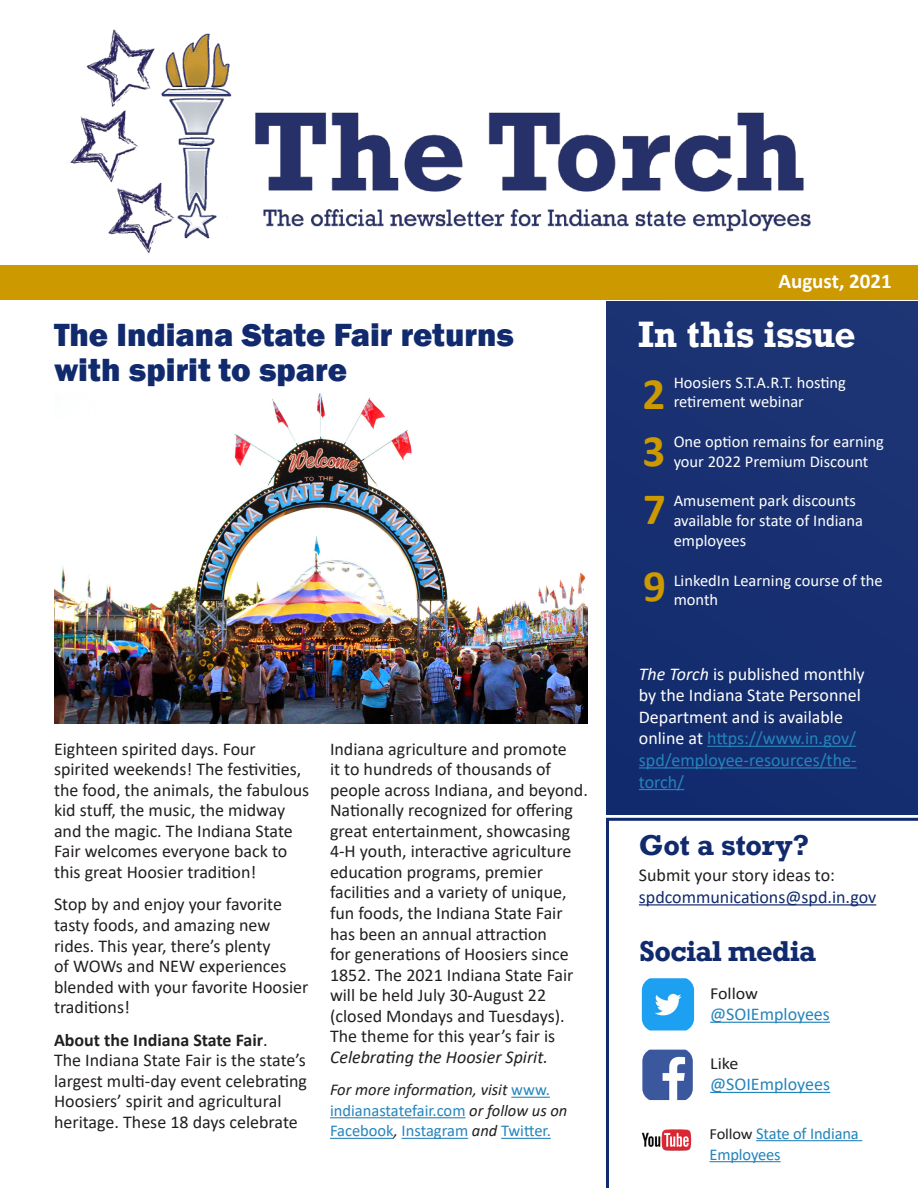
<style>
.page{position:relative;width:918px;height:1188px;background:#fff}
.page>*{position:absolute;margin:0;border:0;box-sizing:border-box;transform-origin:0 0}
.t1{font:700 45px "Calibri";color:#c90}
.Headline_IIYH{font:700 34.5px "Rockwell";color:#fff}
.Headline_Regular{font:800 33px/34.5px "Franklin Gothic";color:#112a6d}
.Headline_IIYH-2{font:700 27px "Rockwell";letter-spacing:-.02em;color:#112a6d}
.t2{font:700 21px "Calibri";color:#fff}
.t3{font:18px/20.5px "Calibri";color:#231f20}
.t4{font:18px/21.6px "Calibri";color:#fff}
.t5{font:18px/21.6px "Calibri";color:#112a6d}
.t6{font:18px "Calibri";color:#2584bb}
.t7{font:16.95px "Calibri";color:#231f20;scale:1.06 1}
.t8{font:16.5px/19.8px "Calibri";color:#fff}
.t9{font:16.5px/20.5px "Calibri";letter-spacing:-.01em;color:#2584bb}
.s1{font-weight:700}
.s2{font-style:italic}
.s3{font-style:italic;color:#231f20}
.s4{color:#2584bb}
.s5{color:#231f20}
.s6{font-size:15.45px;color:#231f20}
</style>
<div class="page">
<div style="left:606px;top:301px;width:312px;height:514px;background:#183071"></div>
<div style="left:0;top:265px;width:918px;height:35px;background:#c90"></div>
<hr style="left:707px;top:746px;width:149px;height:1px;background:#2584bb">
<hr style="left:639px;top:767px;width:218px;height:2px;background:#2584bb">
<hr style="left:639px;top:789px;width:45px;height:1px;background:#2584bb">
<svg style="left:606px;top:818px;width:312px;height:370px"></svg>
<hr style="left:639px;top:904px;width:237px;height:1px;background:#112a6d">
<hr style="left:710px;top:1092px;width:120px;height:1px;background:#2584bb">
<hr style="left:710px;top:1022px;width:120px;height:1px;background:#2584bb">
<hr style="left:756px;top:1140px;width:106px;height:1px;background:#2584bb">
<hr style="left:710px;top:1161px;width:71px;height:1px;background:#2584bb">
<img style="left:642px;top:1050px;width:51px;height:50px">
<img style="left:642px;top:978px;width:52px;height:53px">
<img style="left:641px;top:1128px;width:52px;height:23px">
<img style="left:70px;top:29px;width:741px;height:224px">
<hr style="left:511px;top:1097px;width:39px;height:1px;background:#2584bb">
<hr style="left:330px;top:1117px;width:136px;height:1px;background:#2584bb">
<hr style="left:330px;top:1138px;width:64px;height:1px;background:#2584bb">
<hr style="left:402px;top:1138px;width:66px;height:1px;background:#2584bb">
<hr style="left:501px;top:1138px;width:50px;height:1px;background:#2584bb">
<img style="left:54px;top:394px;width:534px;height:329px">
<p class="Headline_Regular" style="left:54px;top:318px;width:461px">The Indiana State Fair returns with spirit to spare</p>
<p class="t3" style="left:54px;top:738px;width:257px">Eighteen spirited days. Four spirited weekends! The festivities, the food, the animals, the fabulous kid stuff, the music, the midway and the magic. The Indiana State<br>Fair welcomes everyone back to this great Hoosier tradition!</p>
<p class="t3" style="left:54px;top:894px;width:256px">Stop by and enjoy your favorite tasty foods, and amazing new rides. This year, there’s plenty<br>of WOWs and NEW experiences blended with your favorite Hoosier traditions!</p>
<p class="t3" style="left:54px;top:1029px;width:255px"><span class="s1">About the Indiana State Fair</span>.<br>The Indiana State Fair is the state’s largest multi-day event celebrating Hoosiers’ spirit and agricultural heritage. These 18 days celebrate</p>
<p class="t3" style="left:330px;top:738px;width:259px">Indiana agriculture and promote<br>it to hundreds of thousands of people across Indiana, and beyond.<br>Nationally recognized for offering great entertainment, showcasing<br>4-H youth, interactive agriculture education programs, premier facilities and a variety of unique, fun foods, the Indiana State Fair has been an annual attraction<br>for generations of Hoosiers since<br>1852. The 2021 Indiana State Fair will be held July 30-August 22 (closed Mondays and Tuesdays).<br>The theme for this year’s fair is<br><span class="s2">Celebrating the Hoosier Spirit.</span></p>
<p class="t9" style="left:330px;top:1079px;width:239px"><span class="s3">For more information, visit</span> www. indianastatefair.com <span class="s3">or follow us on<br></span>Facebook<span class="s3">,</span> Instagram <span class="s3">and</span> Twitter.</p>
<p class="t2" style="left:778px;top:266px;width:115px">August, 2021</p>
<p class="Headline_IIYH" style="left:638px;top:312px;width:219px">In this issue</p>
<p class="t1" style="left:643px;top:362px;width:24px">2</p>
<p class="t8" style="left:674px;top:372px;width:174px">Hoosiers S.T.A.R.T. hosting retirement webinar</p>
<p class="t8" style="left:674px;top:431px;width:212px">One option remains for earning your 2022 Premium Discount</p>
<p class="t8" style="left:674px;top:491px;width:191px">Amusement park discounts available for state of Indiana employees</p>
<p class="t8" style="left:674px;top:570px;width:211px">LinkedIn Learning course of the month</p>
<p class="t1" style="left:643px;top:419px;width:24px">3</p>
<p class="t1" style="left:643px;top:477px;width:24px">7</p>
<p class="t1" style="left:643px;top:554px;width:24px">9</p>
<p class="t4" style="left:639px;top:662px;width:227px"><span class="s2">The Torch</span> is published monthly by the Indiana State Personnel<br>Department and is available online at <span class="s4">https://www.in.gov/ spd/employee-resources/the&shy;torch/</span></p>
<p class="Headline_IIYH-2" style="left:639px;top:828px;width:172px">Got a story?</p>
<p class="t5" style="left:639px;top:864px;width:239px"><span class="s5">Submit your story ideas to: </span>spdcommunications@spd.in.gov</p>
<p class="Headline_IIYH-2" style="left:639px;top:934px;width:179px">Social media</p>
<p class="t7" style="left:710px;top:982px;width:47px">Follow</p>
<p class="t6" style="left:710px;top:1002px;width:121px">@SOIEmployees</p>
<p class="t7" style="left:710px;top:1052px;width:28px">Like</p>
<p class="t6" style="left:710px;top:1072px;width:122px">@SOIEmployees</p>
<p class="t9" style="left:710px;top:1122px;width:151px;line-height:21px"><span class="s6">Follow</span> State of Indiana<br>Employees</p>
</div>
